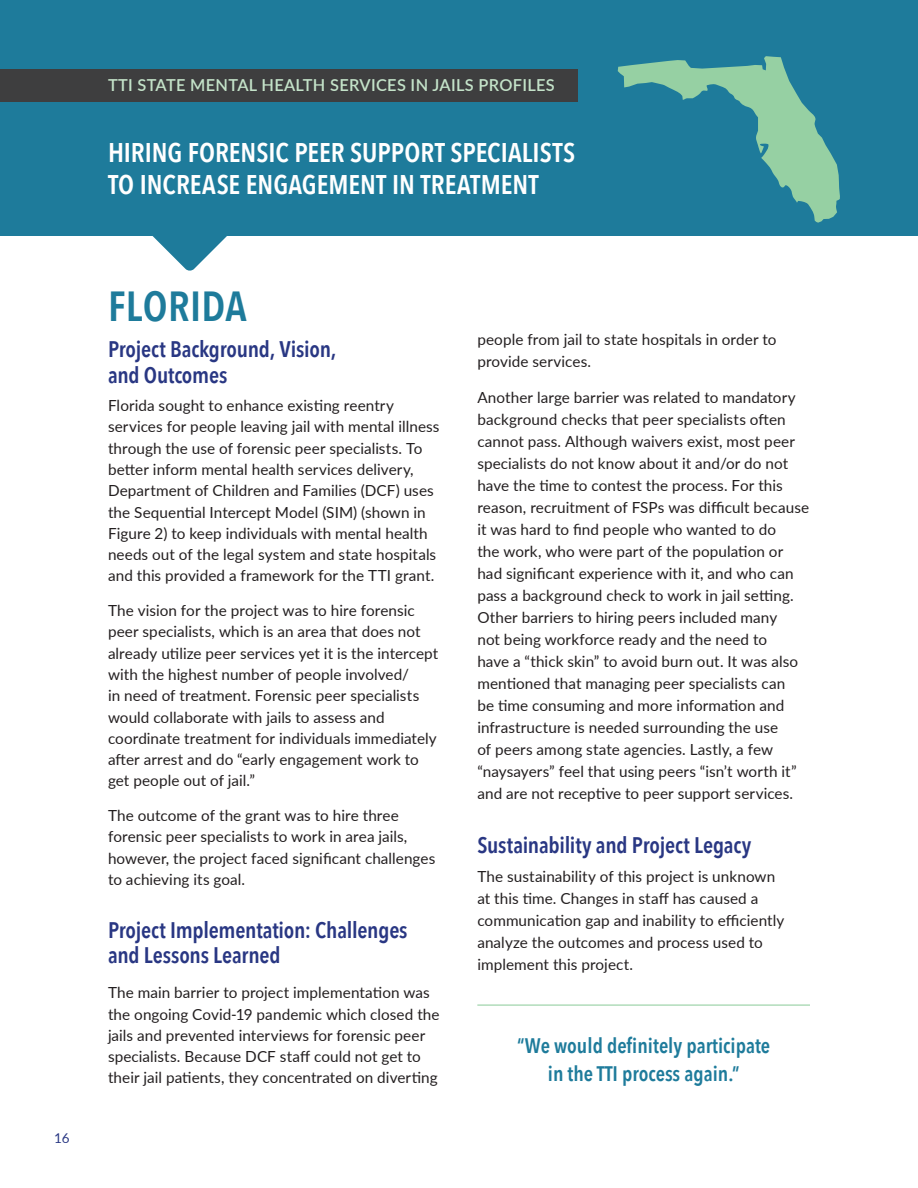
<style>
.page{position:relative;width:918px;height:1188px;background:#fff}
.page>*{position:absolute;margin:0;border:0;box-sizing:border-box;transform-origin:0 0}
.t1{font:600 42px "Avenir Next Condensed";letter-spacing:.01em;color:#1e7b9b}
.t2{font:600 27px/31.5px "Avenir Next Condensed";color:#fff}
.t3{font:600 22.5px/25.8px "Avenir Next Condensed";letter-spacing:-.01em;color:#293783}
.t4{font:600 21px/28.5px "Avenir Next Condensed";color:#1e7b9b;text-align:center}
.t5{font:600 16.5px "Lato";letter-spacing:.02em;color:#c4e3c9}
.t6{font:15.3px/21.3px "Lato";letter-spacing:.005em;color:#231f20}
.t7{font:13.5px "Lato";color:#293783}
</style>
<div class="page">
<div style="left:0;top:0;width:918px;height:235px;background:#1e7b9b"></div>
<svg style="left:143px;top:235px;width:93px;height:36px"></svg>
<div style="left:0;top:69px;width:578px;height:33px;background:#3e3e3f"></div>
<svg style="left:618px;top:56px;width:222px;height:167px"></svg>
<hr style="left:477px;top:1005px;width:333px;height:1px;background:#96d0a3">
<p class="t5" style="left:108px;top:73px;width:448px">TTI STATE MENTAL HEALTH SERVICES IN JAILS PROFILES</p>
<h2 class="t2" style="left:108px;top:136px;width:469px">HIRING FORENSIC PEER SUPPORT SPECIALISTS<br>TO INCREASE ENGAGEMENT IN TREATMENT</h2>
<p class="t7" style="left:54px;top:1129px;width:17px">16</p>
<h1 class="t1" style="left:108px;top:270px;width:140px">FLORIDA</h1>
<h3 class="t3" style="left:108px;top:336px;width:230px">Project Background, Vision, and Outcomes</h3>
<p class="t6" style="left:108px;top:394px;width:333px">Florida sought to enhance existing reentry services for people leaving jail with mental illness through the use of forensic peer specialists. To better inform mental health services delivery, Department of Children and Families (DCF) uses the Sequential Intercept Model (SIM) (shown in Figure 2) to keep individuals with mental health needs out of the legal system and state hospitals and this provided a framework for the TTI grant.</p>
<p class="t6" style="left:108px;top:599px;width:332px">The vision for the project was to hire forensic peer specialists, which is an area that does not already utilize peer services yet it is the intercept with the highest number of people involved/<br>in need of treatment. Forensic peer specialists would collaborate with jails to assess and coordinate treatment for individuals immediately after arrest and do “early engagement work to get people out of jail.”</p>
<p class="t6" style="left:108px;top:804px;width:329px">The outcome of the grant was to hire three forensic peer specialists to work in area jails, however, the project faced significant challenges to achieving its goal.</p>
<h3 class="t3" style="left:108px;top:916px;width:301px">Project Implementation: Challenges and Lessons Learned</h3>
<p class="t6" style="left:108px;top:981px;width:333px">The main barrier to project implementation was the ongoing Covid-19 pandemic which closed the jails and prevented interviews for forensic peer specialists. Because DCF staff could not get to their jail patients, they concentrated on diverting</p>
<p class="t6" style="left:477px;top:328px;width:301px;line-height:22px">people from jail to state hospitals in order to provide services.</p>
<p class="t6" style="left:477px;top:385px;width:333px;line-height:22px">Another large barrier was related to mandatory background checks that peer specialists often cannot pass. Although waivers exist, most peer specialists do not know about it and/or do not have the time to contest the process. For this reason, recruitment of FSPs was difficult because it was hard to find people who wanted to do<br>the work, who were part of the population or had significant experience with it, and who can pass a background check to work in jail setting.<br>Other barriers to hiring peers included many<br>not being workforce ready and the need to<br>have a “thick skin” to avoid burn out. It was also mentioned that managing peer specialists can<br>be time consuming and more information and infrastructure is needed surrounding the use<br>of peers among state agencies. Lastly, a few “naysayers” feel that using peers “isn’t worth it” and are not receptive to peer support services.</p>
<h3 class="t3" style="left:477px;top:832px;width:276px">Sustainability and Project Legacy</h3>
<p class="t6" style="left:477px;top:865px;width:309px;line-height:22px">The sustainability of this project is unknown at this time. Changes in staff has caused a communication gap and inability to efficiently analyze the outcomes and process used to implement this project.</p>
<h3 class="t4" style="left:517px;top:1030px;width:255px">“We would definitely participate in the TTI process again.”</h3>
</div>
